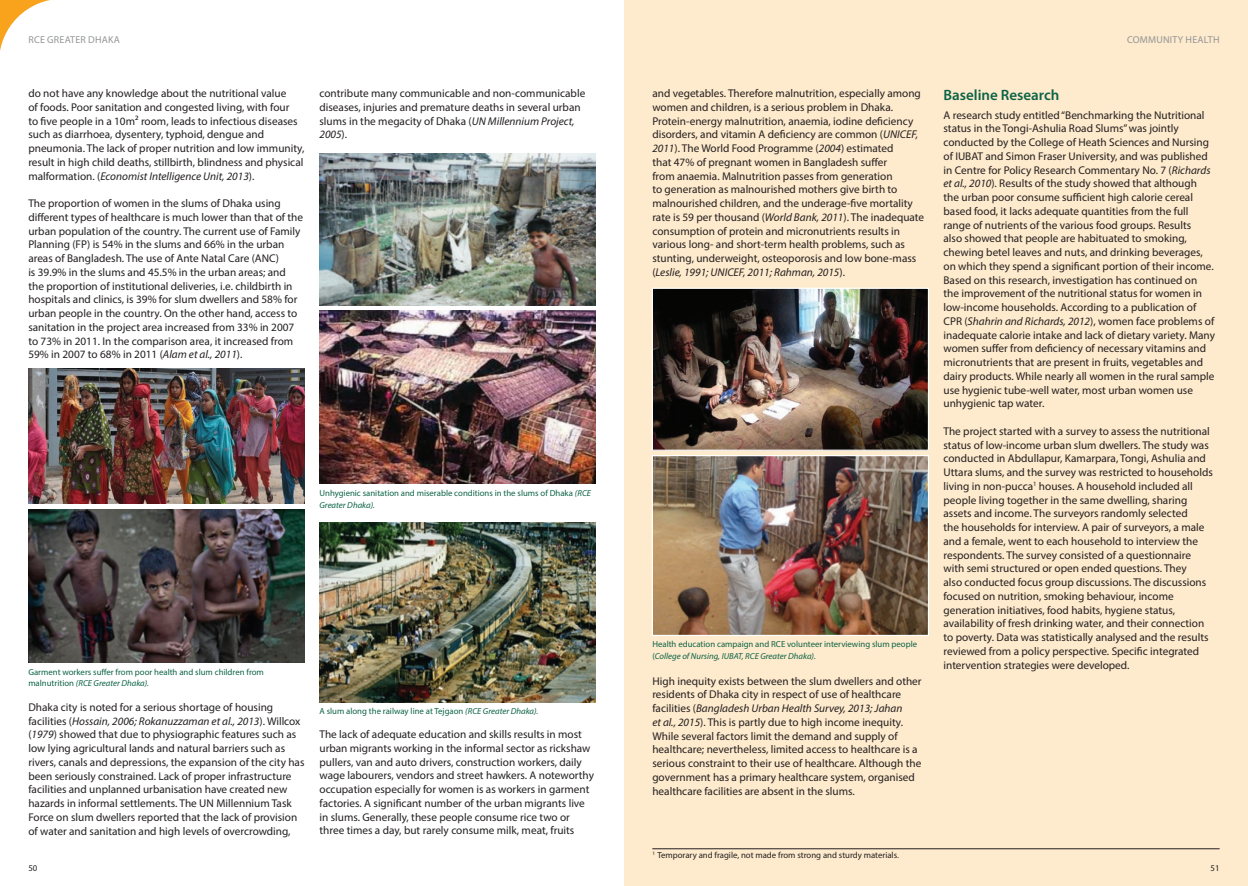
<style>
.page{position:relative;width:1248px;height:886px;background:#fff}
.page>*{position:absolute;margin:0;border:0;box-sizing:border-box;transform-origin:0 0}
.t1{font:600 15px "Myriad Pro";color:#0c6346}
.t2{font:11.25px/13.8px "Myriad Pro";color:#231f20}
.t3{font:10px "Myriad Pro";letter-spacing:.02em;color:#939598}
.t4{font:8.75px/11.2px "Myriad Pro";color:#0c6346}
.t5{font:8.75px "Myriad Pro";color:#231f20}
.s1{font-style:italic}
</style>
<div class="page">
<div style="left:624px;top:0;width:623px;height:886px;background:#feeacc"></div>
<svg style="left:0;top:0;width:50px;height:51px"></svg>
<img style="left:28px;top:368px;width:276px;height:135px">
<img style="left:28px;top:510px;width:276px;height:152px">
<img style="left:319px;top:153px;width:276px;height:152px">
<img style="left:319px;top:311px;width:276px;height:172px">
<img style="left:319px;top:522px;width:276px;height:180px">
<img style="left:653px;top:290px;width:274px;height:159px">
<div style="left:651px;top:288px;width:278px;height:163px;border:1px solid #fff"></div>
<img style="left:653px;top:457px;width:274px;height:177px">
<div style="left:651px;top:455px;width:278px;height:181px;border:1px solid #fff"></div>
<hr style="left:652px;top:848px;width:567px;height:1px;background:#231f20">
<p class="t3" style="left:28px;top:33px;width:93px">RCE GREATER DHAKA</p>
<p class="t3" style="left:1126px;top:33px;width:94px">COMMUNITY HEALTH</p>
<p class="t2" style="left:28px;top:86px;width:277px">do not have any knowledge about the nutritional value<br>of foods. Poor sanitation and congested living, with four<br>to five people in a 10m² room, leads to infectious diseases such as diarrhoea, dysentery, typhoid, dengue and pneumonia. The lack of proper nutrition and low immunity, result in high child deaths, stillbirth, blindness and physical malformation. (<span class="s1">Economist Intelligence Unit, 2013</span>).</p>
<p class="t2" style="left:28px;top:196px;width:276px">The proportion of women in the slums of Dhaka using different types of healthcare is much lower than that of the urban population of the country. The current use of Family Planning (FP) is 54% in the slums and 66% in the urban areas of Bangladesh. The use of Ante Natal Care (ANC)<br>is 39.9% in the slums and 45.5% in the urban areas; and the proportion of institutional deliveries, i.e. childbirth in hospitals and clinics, is 39% for slum dwellers and 58% for urban people in the country. On the other hand, access to sanitation in the project area increased from 33% in 2007 to 73% in 2011. In the comparison area, it increased from 59% in 2007 to 68% in 2011 (<span class="s1">Alam et al., 2011</span>).</p>
<p class="t2" style="left:319px;top:86px;width:267px">contribute many communicable and non-communicable diseases, injuries and premature deaths in several urban slums in the megacity of Dhaka (<span class="s1">UN Millennium Project, 2005</span>).</p>
<p class="t4" style="left:319px;top:488px;width:273px">Unhygienic sanitation and miserable conditions in the slums of Dhaka <span class="s1">(RCE<br>Greater Dhaka).</span></p>
<p class="t4" style="left:28px;top:666px;width:237px">Garment workers suffer from poor health and slum children from malnutrition <span class="s1">(RCE Greater Dhaka).</span></p>
<p class="t2" style="left:28px;top:700px;width:246px">Dhaka city is noted for a serious shortage of housing</p>
<p class="t4" style="left:319px;top:705px;width:220px">A slum along the railway line at Tejgaon <span class="s1">(RCE Greater Dhaka).</span></p>
<p class="t2" style="left:28px;top:714px;width:277px">facilities (<span class="s1">Hossain, 2006; Rokanuzzaman et al., 2013</span>). Willcox (<span class="s1">1979</span>) showed that due to physiographic features such as low lying agricultural lands and natural barriers such as rivers, canals and depressions, the expansion of the city has been seriously constrained. Lack of proper infrastructure facilities and unplanned urbanisation have created new hazards in informal settlements. The UN Millennium Task Force on slum dwellers reported that the lack of provision of water and sanitation and high levels of overcrowding,</p>
<p class="t2" style="left:319px;top:727px;width:276px">The lack of adequate education and skills results in most urban migrants working in the informal sector as rickshaw pullers, van and auto drivers, construction workers, daily wage labourers, vendors and street hawkers. A noteworthy occupation especially for women is as workers in garment factories. A significant number of the urban migrants live in slums. Generally, these people consume rice two or three times a day, but rarely consume milk, meat, fruits</p>
<p class="t5" style="left:28px;top:863px;width:10px">50</p>
<p class="t2" style="left:652px;top:86px;width:273px">and vegetables. Therefore malnutrition, especially among women and children, is a serious problem in Dhaka.<br>Protein-energy malnutrition, anaemia, iodine deficiency disorders, and vitamin A deficiency are common (<span class="s1">UNICEF, 2011</span>). The World Food Programme (<span class="s1">2004</span>) estimated<br>that 47% of pregnant women in Bangladesh suffer<br>from anaemia. Malnutrition passes from generation<br>to generation as malnourished mothers give birth to malnourished children, and the underage-five mortality rate is 59 per thousand (<span class="s1">World Bank, 2011</span>). The inadequate consumption of protein and micronutrients results in various long- and short-term health problems, such as stunting, underweight, osteoporosis and low bone-mass (<span class="s1">Leslie, 1991; UNICEF, 2011; Rahman, 2015</span>).</p>
<p class="t4" style="left:652px;top:639px;width:266px">Health education campaign and RCE volunteer interviewing slum people (<span class="s1">College of Nursing, IUBAT, RCE Greater Dhaka).</span></p>
<p class="t2" style="left:652px;top:674px;width:271px">High inequity exists between the slum dwellers and other residents of Dhaka city in respect of use of healthcare facilities (<span class="s1">Bangladesh Urban Health Survey, 2013; Jahan<br>et al., 2015</span>). This is partly due to high income inequity.<br>While several factors limit the demand and supply of healthcare; nevertheless, limited access to healthcare is a serious constraint to their use of healthcare. Although the government has a primary healthcare system, organised healthcare facilities are absent in the slums.</p>
<p class="t1" style="left:943px;top:85px;width:117px">Baseline Research</p>
<p class="t2" style="left:943px;top:108px;width:273px">A research study entitled “Benchmarking the Nutritional status in the Tongi-Ashulia Road Slums” was jointly conducted by the College of Heath Sciences and Nursing of IUBAT and Simon Fraser University, and was published in Centre for Policy Research Commentary No. 7 (<span class="s1">Richards et al., 2010</span>). Results of the study showed that although the urban poor consume sufficient high calorie cereal based food, it lacks adequate quantities from the full range of nutrients of the various food groups. Results<br>also showed that people are habituated to smoking, chewing betel leaves and nuts, and drinking beverages, on which they spend a significant portion of their income.<br>Based on this research, investigation has continued on the improvement of the nutritional status for women in low-income households. According to a publication of CPR (<span class="s1">Shahrin and Richards, 2012</span>), women face problems of inadequate calorie intake and lack of dietary variety. Many women suffer from deficiency of necessary vitamins and micronutrients that are present in fruits, vegetables and dairy products. While nearly all women in the rural sample use hygienic tube-well water, most urban women use unhygienic tap water.</p>
<p class="t2" style="left:943px;top:424px;width:271px">The project started with a survey to assess the nutritional status of low-income urban slum dwellers. The study was conducted in Abdullapur, Kamarpara, Tongi, Ashulia and Uttara slums, and the survey was restricted to households living in non-pucca<sup>1</sup> houses. A household included all people living together in the same dwelling, sharing assets and income. The surveyors randomly selected<br>the households for interview. A pair of surveyors, a male and a female, went to each household to interview the respondents. The survey consisted of a questionnaire with semi structured or open ended questions. They<br>also conducted focus group discussions. The discussions focused on nutrition, smoking behaviour, income generation initiatives, food habits, hygiene status, availability of fresh drinking water, and their connection to poverty. Data was statistically analysed and the results reviewed from a policy perspective. Specific integrated intervention strategies were developed.</p>
<p class="t5" style="left:652px;top:849px;width:248px"><sup>1</sup> Temporary and fragile, not made from strong and sturdy materials.</p>
<p class="t5" style="left:1210px;top:863px;width:10px">51</p>
</div>
